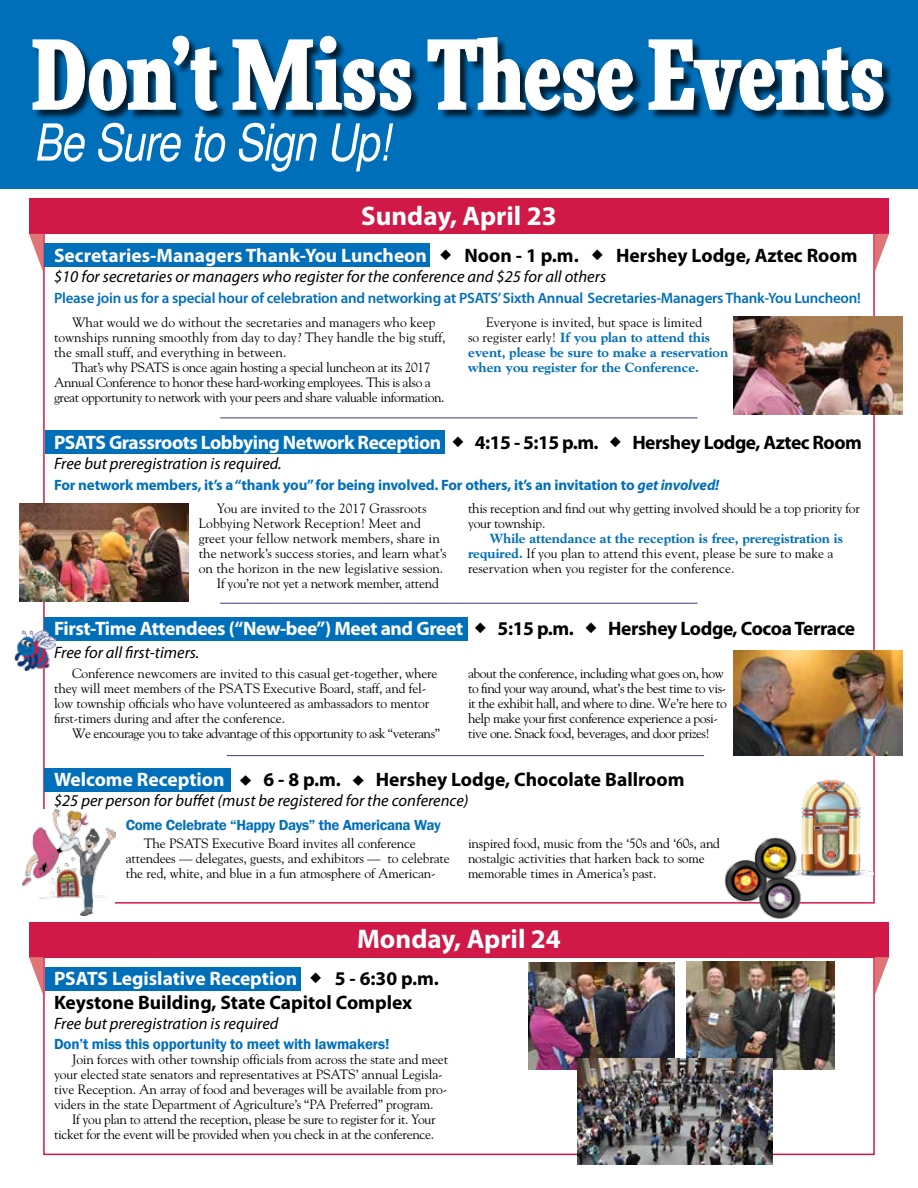
<style>
.page{position:relative;width:918px;height:1188px;background:#fff}
.page>*{position:absolute;margin:0;border:0;box-sizing:border-box;transform-origin:0 0}
.t1{font:900 condensed 93px "More Pro";color:#fff}
.t2{font:italic condensed 51px "Helvetica";letter-spacing:-.02em;color:#fff}
.t3{font:700 27px "Myriad Pro";color:#fff}
.t4{font:700 19.5px/23.4px "Myriad Pro";letter-spacing:-.005em;color:#000}
.t5{font:700 19.5px "Myriad Pro";letter-spacing:-.02em;color:#fff}
.t6{font:700 19.5px "Myriad Pro";color:#fff}
.t7{font:700 19.5px "Myriad Pro";letter-spacing:-.025em;color:#000}
.t8{font:italic 16.5px "Myriad Pro";color:#000}
.t9{font:600 15px "Myriad Pro";letter-spacing:-.015em;color:#006fba}
.t10{font:700 15px "Myriad Pro";letter-spacing:-.01em;color:#006fba}
.t11{font:600 15px "Franklin Gothic";letter-spacing:-.02em;color:#006fba}
.t12{font:13.5px/15px "Goudy";letter-spacing:-.015em;color:#000}
.t13{font:13.5px/15px "Goudy";letter-spacing:-.035em;color:#000}
.t14{font:800 13.5px/15px "Goudy";color:#006fba}
.s1{font-weight:400;color:#000}
.s2{font-style:italic}
.s3{font-weight:800;color:#006fba}
.s4{color:#fff}
.s5{font-family:"Zingbats Regular SWFTE";font-weight:400}
</style>
<div class="page">
<div style="left:0;top:0;width:918px;height:189px;background:#006fba"></div>
<img style="left:23px;top:809px;width:92px;height:106px">
<img style="left:733px;top:317px;width:170px;height:97px">
<img style="left:733px;top:651px;width:170px;height:105px">
<img style="left:19px;top:504px;width:169px;height:97px">
<div style="left:34px;top:38px;width:860px;height:83px;background:#000;opacity:.75"></div>
<svg style="left:32px;top:35px;width:186px;height:76px"></svg>
<svg style="left:232px;top:36px;width:180px;height:75px"></svg>
<svg style="left:427px;top:37px;width:207px;height:74px"></svg>
<svg style="left:648px;top:39px;width:236px;height:72px"></svg>
<div style="left:29px;top:199px;width:860px;height:35px;background:#d11947"></div>
<svg style="left:29px;top:234px;width:14px;height:37px"></svg>
<svg style="left:875px;top:234px;width:14px;height:37px"></svg>
<div style="left:29px;top:922px;width:860px;height:35px;background:#d11947"></div>
<svg style="left:29px;top:957px;width:14px;height:38px"></svg>
<svg style="left:875px;top:957px;width:14px;height:38px"></svg>
<hr style="left:220px;top:417px;width:478px;height:1px;background:#4a3586">
<hr style="left:220px;top:603px;width:478px;height:1px;background:#4a3586">
<hr style="left:227px;top:755px;width:477px;height:1px;background:#4a3586">
<div style="left:45px;top:430px;width:400px;height:24px;background:#006fba"></div>
<div style="left:45px;top:768px;width:186px;height:23px;background:#006fba"></div>
<div style="left:45px;top:967px;width:256px;height:24px;background:#006fba"></div>
<div style="left:45px;top:244px;width:385px;height:23px;background:#006fba"></div>
<div style="left:45px;top:617px;width:423px;height:23px;background:#006fba"></div>
<img style="left:14px;top:631px;width:42px;height:39px">
<img style="left:686px;top:961px;width:149px;height:108px">
<img style="left:528px;top:963px;width:147px;height:106px">
<img style="left:578px;top:1058px;width:194px;height:107px">
<img style="left:724px;top:837px;width:78px;height:82px">
<img style="left:789px;top:780px;width:84px;height:97px">
<h1 class="t1" style="left:32px;top:4px;width:855px">Don’t Miss These Events</h1>
<h2 class="t2" style="left:34px;top:113px;width:357px">Be Sure to Sign Up!</h2>
<h3 class="t3" style="left:361px;top:198px;width:197px">Sunday, April 23</h3>
<h3 class="t6" style="left:54px;top:243px;width:374px">Secretaries-Managers Thank-You Luncheon</h3>
<h3 class="t4" style="left:465px;top:243px;width:116px">Noon - 1 p.m.</h3>
<h3 class="t4" style="left:616px;top:243px;width:243px">Hershey Lodge, Aztec Room</h3>
<p class="t8" style="left:54px;top:266px;width:554px">$10 for secretaries or managers who register for the conference and $25 for all others</p>
<p class="t9" style="left:54px;top:288px;width:808px">Please join us for a special hour of celebration and networking at PSATS’ Sixth Annual Secretaries-Managers Thank-You Luncheon!</p>
<p class="t12" style="left:54px;top:315px;width:393px;text-indent:18px">What would we do without the secretaries and managers who keep townships running smoothly from day to day? They handle the big stuff, the small stuff, and everything in between.</p>
<p class="t12" style="left:54px;top:360px;width:392px;text-indent:18px">That’s why PSATS is once again hosting a special luncheon at its 2017<br>Annual Conference to honor these hard-working employees. This is also a great opportunity to network with your peers and share valuable information.</p>
<p class="t14" style="left:468px;top:315px;width:262px;text-indent:18px"><span class="s1">Everyone is invited, but space is limited<br>so register early!</span> If you plan to attend this event, please be sure to make a reservation when you register for the Conference.</p>
<h3 class="t5" style="left:54px;top:430px;width:389px">PSATS Grassroots Lobbying Network Reception</h3>
<h3 class="t4" style="left:475px;top:430px;width:125px">4:15 - 5:15 p.m.</h3>
<h3 class="t7" style="left:632px;top:430px;width:231px">Hershey Lodge, Aztec Room</h3>
<p class="t8" style="left:54px;top:453px;width:229px">Free but preregistration is required.</p>
<p class="t10" style="left:54px;top:475px;width:667px">For network members, it’s a “thank you” for being involved. For others, it’s an invitation to <span class="s2">get involved!</span></p>
<p class="t12" style="left:217px;top:501px;width:211px">You are invited to the 2017 Grassroots</p>
<p class="t12" style="left:199px;top:516px;width:223px">Lobbying Network Reception! Meet and</p>
<p class="t12" style="left:199px;top:531px;width:243px">greet your fellow network members, share in</p>
<p class="t12" style="left:199px;top:546px;width:249px">the network’s success stories, and learn what’s</p>
<p class="t12" style="left:199px;top:561px;width:246px">on the horizon in the new legislative session.</p>
<p class="t12" style="left:217px;top:576px;width:224px">If you’re not yet a network member, attend</p>
<p class="t12" style="left:468px;top:501px;width:393px">this reception and find out why getting involved should be a top priority for your township.</p>
<p class="t12" style="left:468px;top:531px;width:376px;text-indent:22px"><span class="s3">While attendance at the reception is free, preregistration is required.</span> If you plan to attend this event, please be sure to make a reservation when you register for the conference.</p>
<h3 class="t5" style="left:54px;top:616px;width:411px">First-Time Attendees (“New-bee”) Meet and Greet</h3>
<h3 class="t4" style="left:498px;top:616px;width:78px">5:15 p.m.</h3>
<h3 class="t4" style="left:608px;top:616px;width:248px">Hershey Lodge, Cocoa Terrace</h3>
<p class="t8" style="left:54px;top:642px;width:147px">Free for all first-timers.</p>
<p class="t12" style="left:54px;top:665px;width:385px;text-indent:18px">Conference newcomers are invited to this casual get-together, where they will meet members of the PSATS Executive Board, staff, and fel&shy;low township officials who have volunteered as ambassadors to mentor first-timers during and after the conference.</p>
<p class="t13" style="left:72px;top:725px;width:369px">We encourage you to take advantage of this opportunity to ask “veterans”</p>
<p class="t13" style="left:468px;top:665px;width:260px">about the conference, including what goes on, how to find your way around, what’s the best time to vis&shy;it the exhibit hall, and where to dine. We’re here to help make your first conference experience a posi&shy;tive one. Snack food, beverages, and door prizes!</p>
<h3 class="t4" style="left:54px;top:767px;width:632px"><span class="s4">Welcome Reception</span> <span class="s5">u</span> 6 - 8 p.m. <span class="s5">u</span> Hershey Lodge, Chocolate Ballroom</h3>
<p class="t8" style="left:54px;top:790px;width:416px">$25 per person for buffet (must be registered for the conference)</p>
<p class="t11" style="left:126px;top:816px;width:316px">Come Celebrate “Happy Days” the Americana Way</p>
<p class="t12" style="left:126px;top:835px;width:326px;text-indent:18px">The PSATS Executive Board invites all conference attendees — delegates, guests, and exhibitors — to celebrate the red, white, and blue in a fun atmosphere of American-</p>
<p class="t12" style="left:468px;top:835px;width:254px">inspired food, music from the ‘50s and ‘60s, and nostalgic activities that harken back to some memorable times in America’s past.</p>
<h3 class="t3" style="left:357px;top:921px;width:205px">Monday, April 24</h3>
<h3 class="t6" style="left:54px;top:966px;width:245px">PSATS Legislative Reception</h3>
<h3 class="t4" style="left:54px;top:966px;width:387px;text-indent:281px">5 - 6:30 p.m.<br>Keystone Building, State Capitol Complex</h3>
<p class="t8" style="left:54px;top:1013px;width:226px">Free but preregistration is required</p>
<p class="t11" style="left:54px;top:1035px;width:337px">Don’t miss this opportunity to meet with lawmakers!</p>
<p class="t12" style="left:54px;top:1052px;width:396px;text-indent:18px">Join forces with other township officials from across the state and meet your elected state senators and representatives at PSATS’ annual Legisla&shy;tive Reception. An array of food and beverages will be available from pro&shy;viders in the state Department of Agriculture’s “PA Preferred” program.</p>
<p class="t12" style="left:54px;top:1112px;width:383px;text-align:right">If you plan to attend the reception, please be sure to register for it. Your ticket for the event will be provided when you check in at the conference.</p>
</div>
